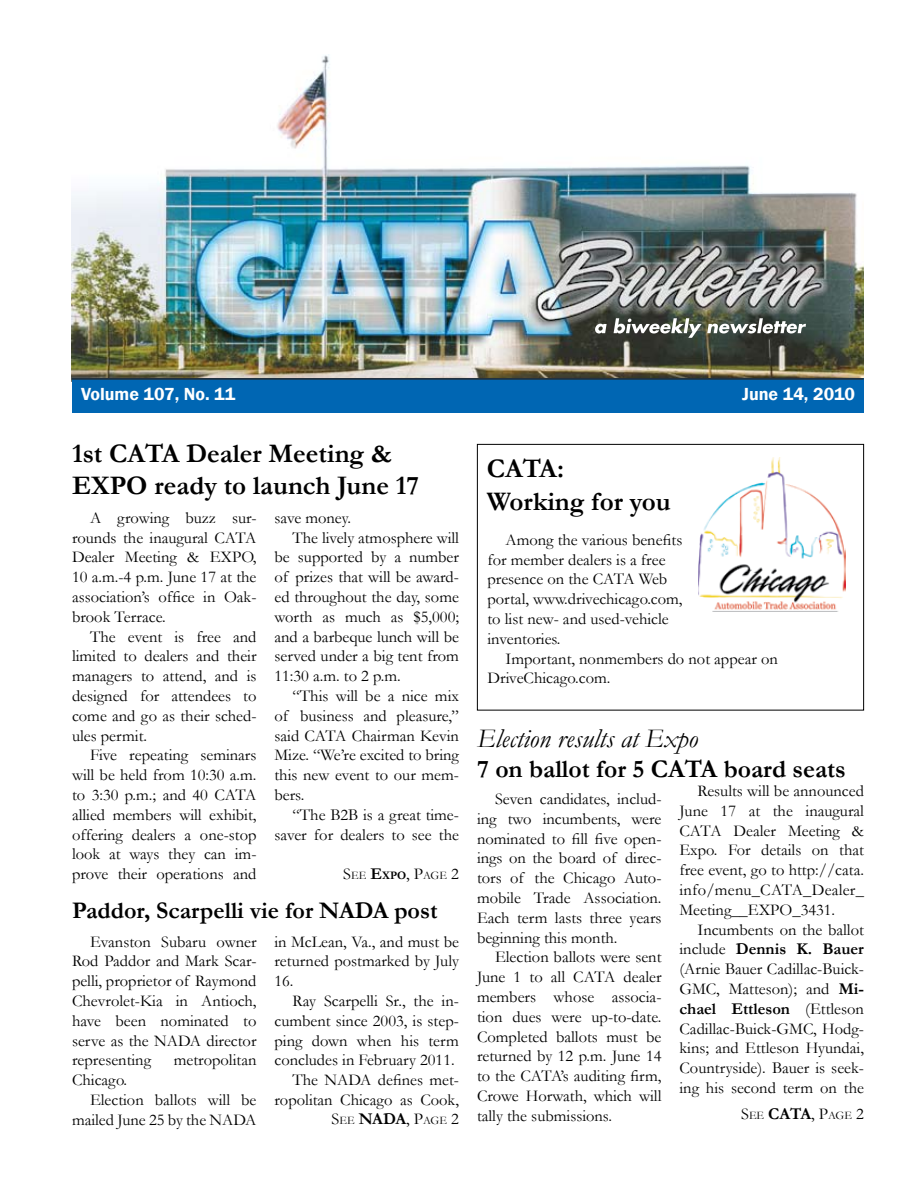
<style>
.page{position:relative;width:918px;height:1188px;background:#fff}
.page>*{position:absolute;margin:0;border:0;box-sizing:border-box;transform-origin:0 0}
.t1{font:700 27px/32.4px "Garamond";color:#000}
.t2{font:italic 27px "Garamond";color:#000}
.t3{font:700 25.5px "Garamond";color:#000}
.t4{font:700 24px "Garamond";color:#000}
.t5{font:600 18px "Franklin Gothic";color:#fff}
.t6{font:16.5px/19.8px "Garamond";color:#000;text-align:justify}
.t7{font:11.55px "Garamond";color:#000}
.s1{font-size:16.5px}
.s2{font-weight:700;font-size:16.5px}
.s3{font-weight:700}
</style>
<div class="page">
<div style="left:477px;top:444px;width:387px;height:267px;border:1px solid #000"></div>
<img style="left:72px;top:54px;width:792px;height:324px">
<div style="left:72px;top:379px;width:792px;height:34px;background:#0066b3"></div>
<hr style="left:72px;top:378px;width:792px;height:2px;background:#292a2c">
<svg style="left:595px;top:324px;width:12px;height:10px"></svg>
<svg style="left:614px;top:318px;width:192px;height:20px"></svg>
<img style="left:698px;top:458px;width:147px;height:152px">
<p class="t5" style="left:81px;top:383px;width:156px">Volume 107, No. 11</p>
<p class="t5" style="left:742px;top:383px;width:114px">June 14, 2010</p>
<h1 class="t1" style="left:72px;top:437px;width:349px">1st CATA Dealer Meeting &amp;<br>EXPO ready to launch June 17</h1>
<p class="t6" style="left:72px;top:507px;width:186px;text-indent:18px">A growing buzz sur&shy;rounds the inaugural CATA Dealer Meeting &amp; EXPO, 10 a.m.-4 p.m. June 17 at the association’s office in Oak&shy;brook Terrace.</p>
<p class="t6" style="left:72px;top:626px;width:186px;text-indent:18px">The event is free and limited to dealers and their managers to attend, and is designed for attendees to come and go as their sched&shy;ules permit.</p>
<p class="t6" style="left:72px;top:745px;width:186px;text-indent:18px">Five repeating seminars will be held from 10:30 a.m. to 3:30 p.m.; and 40 CATA allied members will exhibit, offering dealers a one-stop look at ways they can im&shy;prove their operations and</p>
<p class="t6" style="left:274px;top:507px;width:78px">save money.</p>
<p class="t6" style="left:293px;top:527px;width:168px">The lively atmosphere will</p>
<p class="t6" style="left:274px;top:547px;width:186px">be supported by a number</p>
<p class="t6" style="left:274px;top:567px;width:186px">of prizes that will be award-</p>
<p class="t6" style="left:274px;top:587px;width:186px">ed throughout the day, some</p>
<p class="t6" style="left:274px;top:606px;width:186px">worth as much as $5,000;</p>
<p class="t6" style="left:274px;top:626px;width:186px">and a barbeque lunch will be</p>
<p class="t6" style="left:274px;top:646px;width:186px">served under a big tent from</p>
<p class="t6" style="left:274px;top:666px;width:128px">11:30 a.m. to 2 p.m.</p>
<p class="t6" style="left:293px;top:686px;width:168px">“This will be a nice mix</p>
<p class="t6" style="left:274px;top:705px;width:186px">of business and pleasure,”</p>
<p class="t6" style="left:274px;top:725px;width:186px">said CATA Chairman Kevin</p>
<p class="t6" style="left:274px;top:745px;width:186px">Mize. “We’re excited to bring</p>
<p class="t6" style="left:274px;top:765px;width:186px">this new event to our mem-</p>
<p class="t6" style="left:274px;top:785px;width:31px">bers.</p>
<p class="t6" style="left:293px;top:804px;width:168px">“The B2B is a great time-</p>
<p class="t6" style="left:274px;top:824px;width:186px">saver for dealers to see the</p>
<p class="t7" style="left:343px;top:868px;width:117px"><span class="s1">S</span>ee <span class="s2">E</span><span class="s3">xpo</span><span class="s1">, P</span>age <span class="s1">2</span></p>
<h3 class="t4" style="left:72px;top:894px;width:367px">Paddor, Scarpelli vie for NADA post</h3>
<p class="t6" style="left:72px;top:931px;width:186px;text-indent:18px">Evanston Subaru owner Rod Paddor and Mark Scar&shy;pelli, proprietor of Raymond Chevrolet-Kia in Antioch, have been nominated to serve as the NADA director representing</p>
<p class="t6" style="left:274px;top:931px;width:186px">in McLean, Va., and must be returned postmarked by July 16.</p>
<p class="t6" style="left:274px;top:990px;width:186px;text-align:right">Ray Scarpelli Sr., the in&shy;cumbent since 2003, is step&shy;ping down when his term concludes in February 2011.<br>The NADA defines met&shy;ropolitan Chicago as Cook,</p>
<p class="t6" style="left:174px;top:1050px;width:84px">metropolitan</p>
<p class="t6" style="left:72px;top:1070px;width:57px">Chicago.</p>
<p class="t6" style="left:90px;top:1089px;width:168px">Election ballots will be</p>
<p class="t6" style="left:72px;top:1109px;width:186px">mailed June 25 by the NADA</p>
<p class="t7" style="left:332px;top:1113px;width:129px"><span class="s1">S</span>ee <span class="s2">NADA</span><span class="s1">, P</span>age <span class="s1">2</span></p>
<h1 class="t1" style="left:487px;top:453px;width:185px">CATA:<br>Working for you</h1>
<p class="t6" style="left:488px;top:529px;width:197px;text-align:left;text-indent:18px">Among the various benefits for member dealers is a free presence on the CATA Web portal, www.drivechicago.com, to list new- and used-vehicle inventories.</p>
<p class="t6" style="left:488px;top:648px;width:292px;text-indent:18px">Important, nonmembers do not appear on<br>DriveChicago.com.</p>
<h1 class="t2" style="left:477px;top:720px;width:222px">Election results at Expo</h1>
<h2 class="t3" style="left:477px;top:752px;width:370px">7 on ballot for 5 CATA board seats</h2>
<p class="t6" style="left:477px;top:788px;width:186px;text-indent:18px">Seven candidates, includ&shy;ing two incumbents, were nominated to fill five open&shy;ings on the board of direc&shy;tors of the Chicago Auto&shy;mobile Trade Association.<br>Each term lasts three years beginning this month.</p>
<p class="t6" style="left:477px;top:947px;width:186px;text-indent:18px">Election ballots were sent June 1 to all CATA dealer members whose associa&shy;tion dues were up-to-date.<br>Completed ballots must be returned by 12 p.m. June 14 to the CATA’s auditing firm, Crowe Horwath, which will tally the submissions.</p>
<p class="t6" style="left:680px;top:781px;width:186px;text-indent:18px">Results will be announced June 17 at the inaugural CATA Dealer Meeting &amp; Expo. For details on that free event, go to http://cata. info/menu_CATA_Dealer_ Meeting__EXPO_3431.</p>
<p class="t6" style="left:680px;top:919px;width:186px;text-indent:18px">Incumbents on the ballot include <span class="s3">Dennis K. Bauer </span>(Arnie Bauer Cadillac-Buick-GMC, Matteson); and <span class="s3">Mi&shy;chael Ettleson</span> (Ettleson Cadillac-Buick-GMC, Hodg&shy;kins; and Ettleson Hyundai, Countryside). Bauer is seek&shy;ing his second term on the</p>
<p class="t7" style="left:741px;top:1107px;width:124px"><span class="s1">S</span>ee <span class="s2">CATA</span><span class="s1">, P</span>age <span class="s1">2</span></p>
</div>
